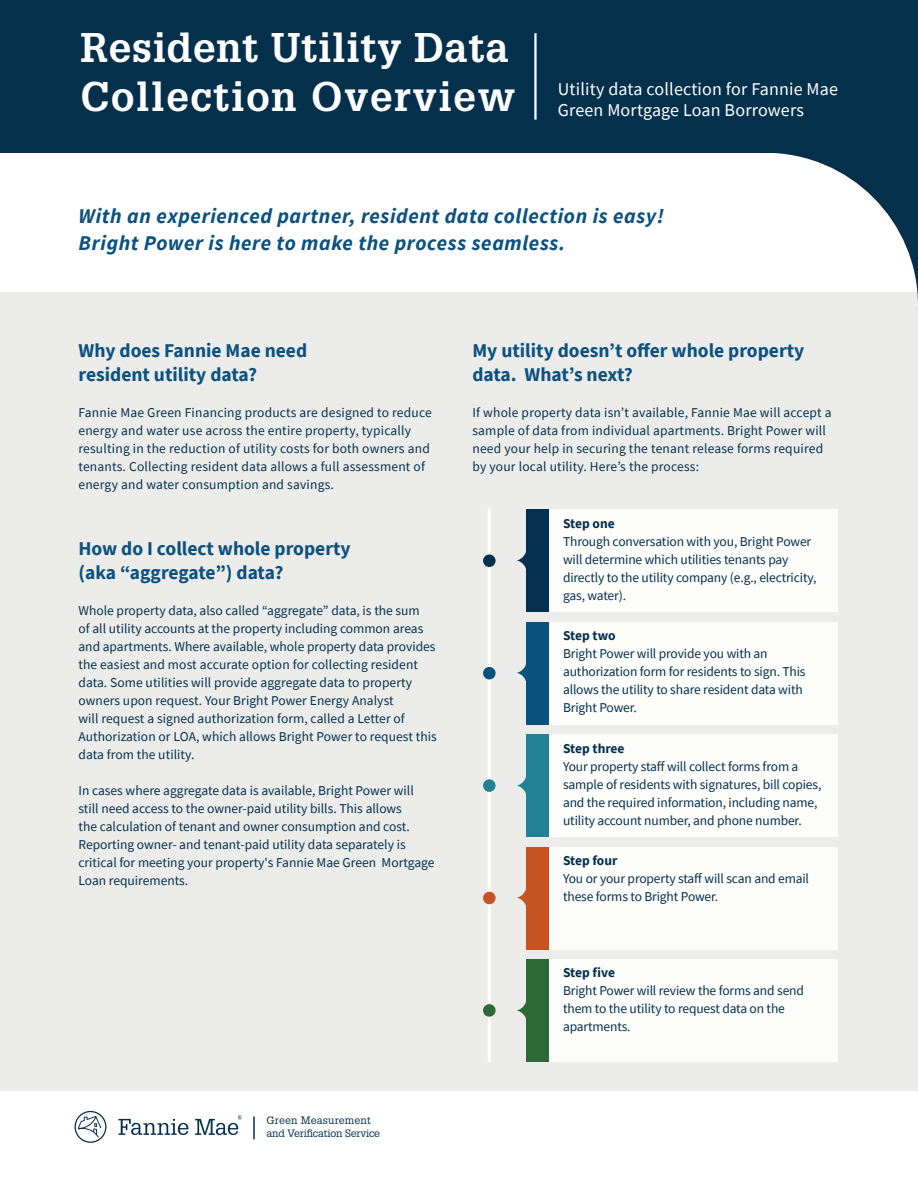
<style>
.page{position:relative;width:918px;height:1188px;background:#fff}
.page>*{position:absolute;margin:0;border:0;box-sizing:border-box;transform-origin:0 0}
.t1{font:700 40.5px/48.6px "Glypha LT Std";letter-spacing:.03em;color:#fff}
.t2{font:italic 700 21px/27px "Source Sans Pro";letter-spacing:.03em;color:#0c517f}
.t3{font:700 19.5px/24px "Source Sans Pro";color:#0c517f}
.t4{font:18px/21.6px "Source Sans Pro";letter-spacing:.01em;color:#fff}
.t5{font:13.5px/18px "Source Sans Pro";color:#05304c}
.t6{font:700 13.5px "Source Sans Pro";letter-spacing:-.01em;color:#05304c}
.t7{font:10.5px/12.6px "Glypha LT Std";letter-spacing:-.015em;color:#05304c}
</style>
<div class="page">
<div style="left:0;top:151px;width:918px;height:940px;background:#ecedea"></div>
<div style="left:0;top:153px;width:918px;height:139px;background:#fff"></div>
<div style="left:549px;top:510px;width:289px;height:102px;background:#fff"></div>
<div style="left:549px;top:622px;width:289px;height:102px;background:#fff"></div>
<div style="left:549px;top:734px;width:289px;height:103px;background:#fff"></div>
<div style="left:549px;top:847px;width:289px;height:102px;background:#fff"></div>
<div style="left:549px;top:959px;width:289px;height:103px;background:#fff"></div>
<div style="left:0;top:0;width:918px;height:153px;background:#05304c"></div>
<svg style="left:773px;top:153px;width:145px;height:157px"></svg>
<hr style="left:534px;top:33px;width:3px;height:87px;background:#fff">
<div style="left:527px;top:734px;width:22px;height:103px;background:#238196"></div>
<svg style="left:517px;top:773px;width:10px;height:25px"></svg>
<div style="left:527px;top:847px;width:22px;height:102px;background:#c55422"></div>
<svg style="left:517px;top:885px;width:10px;height:25px"></svg>
<div style="left:527px;top:959px;width:22px;height:103px;background:#2c6937"></div>
<svg style="left:517px;top:998px;width:10px;height:25px"></svg>
<hr style="left:488px;top:508px;width:3px;height:554px;background:#fff">
<div style="left:483px;top:554px;width:13px;height:13px;background:#05304c;border-radius:50%"></div>
<div style="left:483px;top:667px;width:13px;height:12px;background:#085280;border-radius:50%"></div>
<div style="left:483px;top:779px;width:13px;height:13px;background:#238196;border-radius:50%"></div>
<div style="left:483px;top:892px;width:13px;height:12px;background:#c55422;border-radius:50%"></div>
<div style="left:483px;top:1004px;width:13px;height:13px;background:#2c6937;border-radius:50%"></div>
<div style="left:527px;top:509px;width:22px;height:103px;background:#05304d"></div>
<svg style="left:517px;top:548px;width:10px;height:25px"></svg>
<div style="left:527px;top:622px;width:22px;height:102px;background:#085280"></div>
<svg style="left:517px;top:660px;width:10px;height:26px"></svg>
<svg style="left:75px;top:1111px;width:31px;height:32px"></svg>
<svg style="left:118px;top:1115px;width:123px;height:20px"></svg>
<hr style="left:253px;top:1116px;width:2px;height:23px;background:#05304c">
<p class="t1" style="left:80px;top:22px;width:436px">Resident Utility Data<br>Collection Overview</p>
<p class="t4" style="left:558px;top:78px;width:282px">Utility data collection for Fannie Mae<br>Green Mortgage Loan Borrowers</p>
<p class="t2" style="left:78px;top:202px;width:587px">With an experienced partner, resident data collection is easy!<br>Bright Power is here to make the process seamless.</p>
<p class="t3" style="left:78px;top:338px;width:230px">Why does Fannie Mae need resident utility data?</p>
<p class="t5" style="left:78px;top:403px;width:355px">Fannie Mae Green Financing products are designed to reduce energy and water use across the entire property, typically resulting in the reduction of utility costs for both owners and tenants. Collecting resident data allows a full assessment of energy and water consumption and savings.</p>
<p class="t3" style="left:78px;top:536px;width:274px">How do I collect whole property (aka “aggregate”) data?</p>
<p class="t5" style="left:78px;top:601px;width:360px">Whole property data, also called “aggregate” data, is the sum<br>of all utility accounts at the property including common areas and apartments. Where available, whole property data provides the easiest and most accurate option for collecting resident data. Some utilities will provide aggregate data to property owners upon request. Your Bright Power Energy Analyst<br>will request a signed authorization form, called a Letter of Authorization or LOA, which allows Bright Power to request this data from the utility.</p>
<p class="t5" style="left:78px;top:781px;width:358px">In cases where aggregate data is available, Bright Power will still need access to the owner-paid utility bills. This allows<br>the calculation of tenant and owner consumption and cost.<br>Reporting owner- and tenant-paid utility data separately is critical for meeting your property's Fannie Mae Green Mortgage Loan requirements.</p>
<p class="t7" style="left:267px;top:1114px;width:115px">Green Measurement and Verification Service</p>
<p class="t3" style="left:472px;top:338px;width:334px">My utility doesn’t offer whole property data. What’s next?</p>
<p class="t5" style="left:472px;top:403px;width:361px">If whole property data isn’t available, Fannie Mae will accept a</p>
<p class="t5" style="left:472px;top:421px;width:355px">sample of data from individual apartments. Bright Power will</p>
<p class="t5" style="left:472px;top:439px;width:352px">need your help in securing the tenant release forms required</p>
<p class="t5" style="left:472px;top:457px;width:228px">by your local utility. Here’s the process:</p>
<p class="t6" style="left:563px;top:514px;width:53px">Step one</p>
<p class="t5" style="left:563px;top:532px;width:255px">Through conversation with you, Bright Power will determine which utilities tenants pay directly to the utility company (e.g., electricity, gas, water).</p>
<p class="t6" style="left:563px;top:626px;width:54px">Step two</p>
<p class="t5" style="left:563px;top:645px;width:244px">Bright Power will provide you with an authorization form for residents to sign. This allows the utility to share resident data with</p>
<p class="t5" style="left:563px;top:699px;width:75px">Bright Power.</p>
<p class="t6" style="left:563px;top:739px;width:63px">Step three</p>
<p class="t5" style="left:563px;top:757px;width:260px">Your property staff will collect forms from a sample of residents with signatures, bill copies, and the required information, including name, utility account number, and phone number.</p>
<p class="t6" style="left:563px;top:851px;width:56px">Step four</p>
<p class="t5" style="left:563px;top:869px;width:248px">You or your property staff will scan and email these forms to Bright Power.</p>
<p class="t6" style="left:563px;top:964px;width:54px">Step five</p>
<p class="t5" style="left:563px;top:982px;width:242px">Bright Power will review the forms and send them to the utility to request data on the apartments.</p>
</div>
